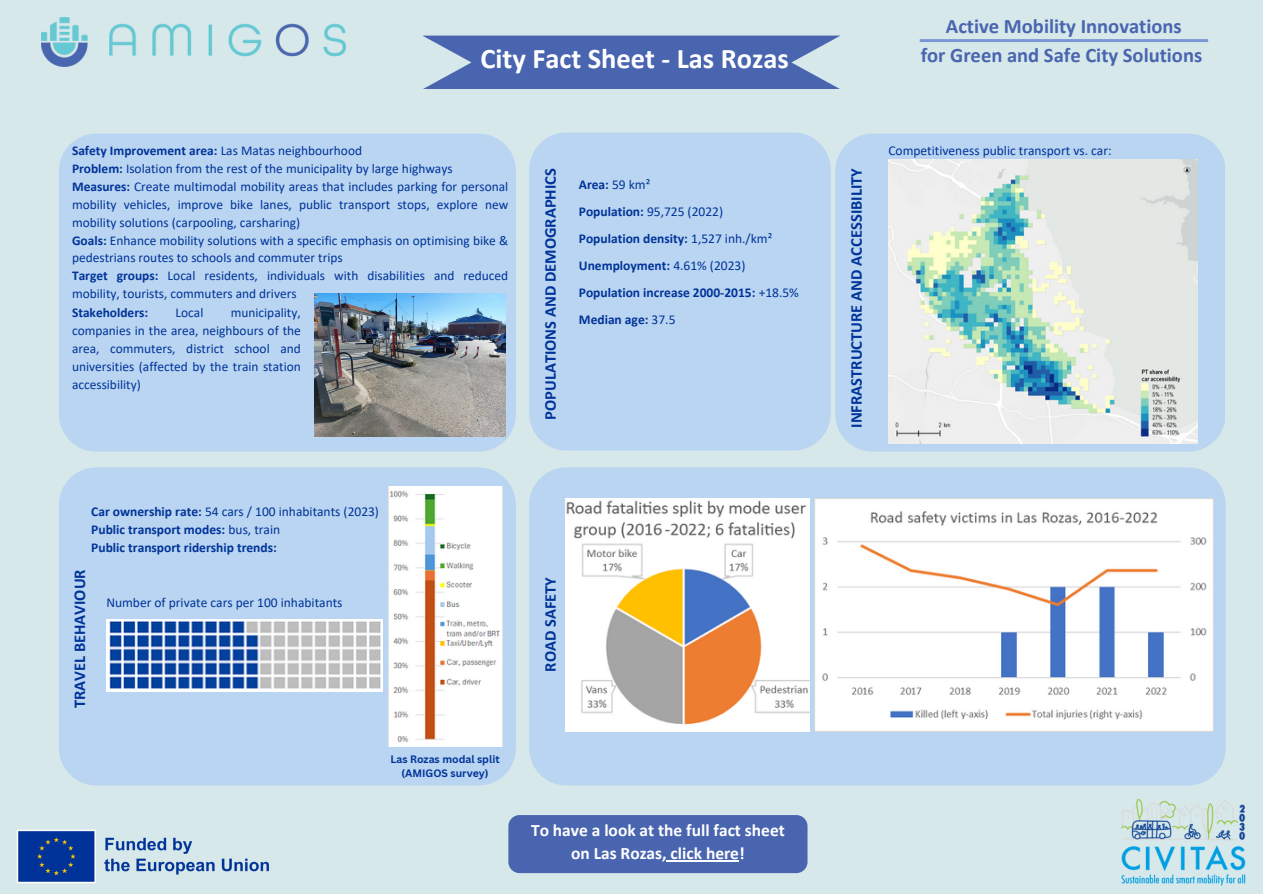
<style>
.page{position:relative;width:1263px;height:894px;background:#fff}
.page>*{position:absolute;margin:0;border:0;box-sizing:border-box;transform-origin:0 0}
.t1{font:700 28.5px "Calibri";color:#fff}
.t2{font:700 20.55px/28.8px "Calibri";color:#4965b0;text-align:center}
.t3{font:700 17.4px/23.7px "Calibri";color:#fff;text-align:center}
.t4{font:700 16.5px "Calibri";color:#013399}
.t5{font:700 13.5px/27px "Calibri";color:#013399}
.t6{font:13.5px "Calibri";color:#013399}
.t7{font:13.35px/17.9px "Calibri";color:#013399}
.t8{font:700 13.35px "Calibri";color:#013399}
.t9{font:700 10.5px "Canva Sans";color:#013399}
.s1{font-weight:700}
.s2{font-weight:400}
</style>
<div class="page">
<div style="left:0;top:0;width:1263px;height:893px;background:#d7e8ea"></div>
<img style="left:42px;top:17px;width:303px;height:50px">
<img style="left:16px;top:829px;width:253px;height:55px">
<img style="left:1120px;top:798px;width:126px;height:88px">
<svg style="left:423px;top:36px;width:417px;height:53px;background:#5974b6"></svg>
<div style="left:529px;top:132px;width:302px;height:318px;background:#b9d5f1;border-radius:37px"></div>
<div style="left:835px;top:134px;width:390px;height:317px;background:#b9d5f1;border-radius:37px"></div>
<div style="left:59px;top:467px;width:457px;height:318px;background:#b9d5f1;border-radius:37px"></div>
<div style="left:529px;top:467px;width:696px;height:318px;background:#b9d5f1;border-radius:37px"></div>
<div style="left:508px;top:814px;width:299px;height:58px;background:#4965b0;border-radius:11px"></div>
<div style="left:59px;top:134px;width:457px;height:317px;background:#b9d5f1;border-radius:37px"></div>
<img style="left:888px;top:159px;width:310px;height:284px">
<img style="left:814px;top:498px;width:399px;height:233px">
<img style="left:106px;top:619px;width:276px;height:72px">
<hr style="left:920px;top:39px;width:288px;height:3px;background:#7b96d4">
<img style="left:565px;top:498px;width:244px;height:233px">
<img style="left:314px;top:293px;width:191px;height:143px">
<img style="left:389px;top:486px;width:113px;height:260px">
<hr style="left:667px;top:860px;width:72px;height:1px;background:#fff">
<h5 class="t1" style="left:480px;top:47px;width:310px">City Fact Sheet - Las Rozas</h5>
<p class="t7" style="left:72px;top:143px;width:438px"><span class="s1">Safety Improvement area:</span> Las Matas neighbourhood<br><span class="s1">Problem:</span> Isolation from the rest of the municipality by large highways <span class="s1">Measures:</span> Create multimodal mobility areas that includes parking for personal mobility vehicles, improve bike lanes, public transport stops, explore new mobility solutions (carpooling, carsharing)<br><span class="s1">Goals:</span> Enhance mobility solutions with a specific emphasis on optimising bike &amp; pedestrians routes to schools and commuter trips<br><span class="s1">Target groups:</span> Local residents, individuals with disabilities and reduced mobility, tourists, commuters and drivers</p>
<p class="t8" style="left:72px;top:307px;width:78px">Stakeholders:</p>
<p class="t7" style="left:176px;top:305px;width:29px">Local</p>
<p class="t7" style="left:72px;top:305px;width:230px;text-align:justify;text-indent:159px">municipality, companies in the area, neighbours of the area, commuters, district school and universities (affected by the train station accessibility)</p>
<h3 class="t4" style="left:543px;top:419px;width:253px;rotate:-90deg">POPULATIONS AND DEMOGRAPHICS</h3>
<p class="t5" style="left:579px;top:172px;width:222px">Area: <span class="s2">59 km²<br></span>Population: <span class="s2">95,725 (2022)<br></span>Population density: <span class="s2">1,527 inh./km²<br></span>Unemployment: <span class="s2">4.61% (2023)<br></span>Population increase 2000-2015: <span class="s2">+18.5%<br></span>Median age: <span class="s2">37.5</span></p>
<h3 class="t5" style="left:91px;top:503px;width:289px;line-height:18px">Car ownership rate: <span class="s2">54 cars / 100 inhabitants (2023)<br></span>Public transport modes: <span class="s2">bus, train<br></span>Public transport ridership trends:</h3>
<p class="t4" style="left:73px;top:708px;width:140px;rotate:-90deg">TRAVEL BEHAVIOUR</p>
<p class="t6" style="left:106px;top:597px;width:238px">Number of private cars per 100 inhabitants</p>
<p class="t9" style="left:390px;top:751px;width:111px">Las Rozas modal split</p>
<h4 class="t9" style="left:401px;top:765px;width:89px">(AMIGOS survey)</h4>
<h5 class="t4" style="left:543px;top:671px;width:96px;rotate:-90deg">ROAD SAFETY</h5>
<p class="t3" style="left:531px;top:819px;width:255px">To have a look at the full fact sheet on Las Rozas, click here!</p>
<h5 class="t2" style="left:921px;top:13px;width:283px">Active Mobility Innovations<br>for Green and Safe City Solutions</h5>
<p class="t4" style="left:849px;top:428px;width:261px;rotate:-90deg">INFRASTRUCTURE AND ACCESSIBILITY</p>
<h5 class="t6" style="left:888px;top:145px;width:225px">Competitiveness public transport vs. car:</h5>
</div>
